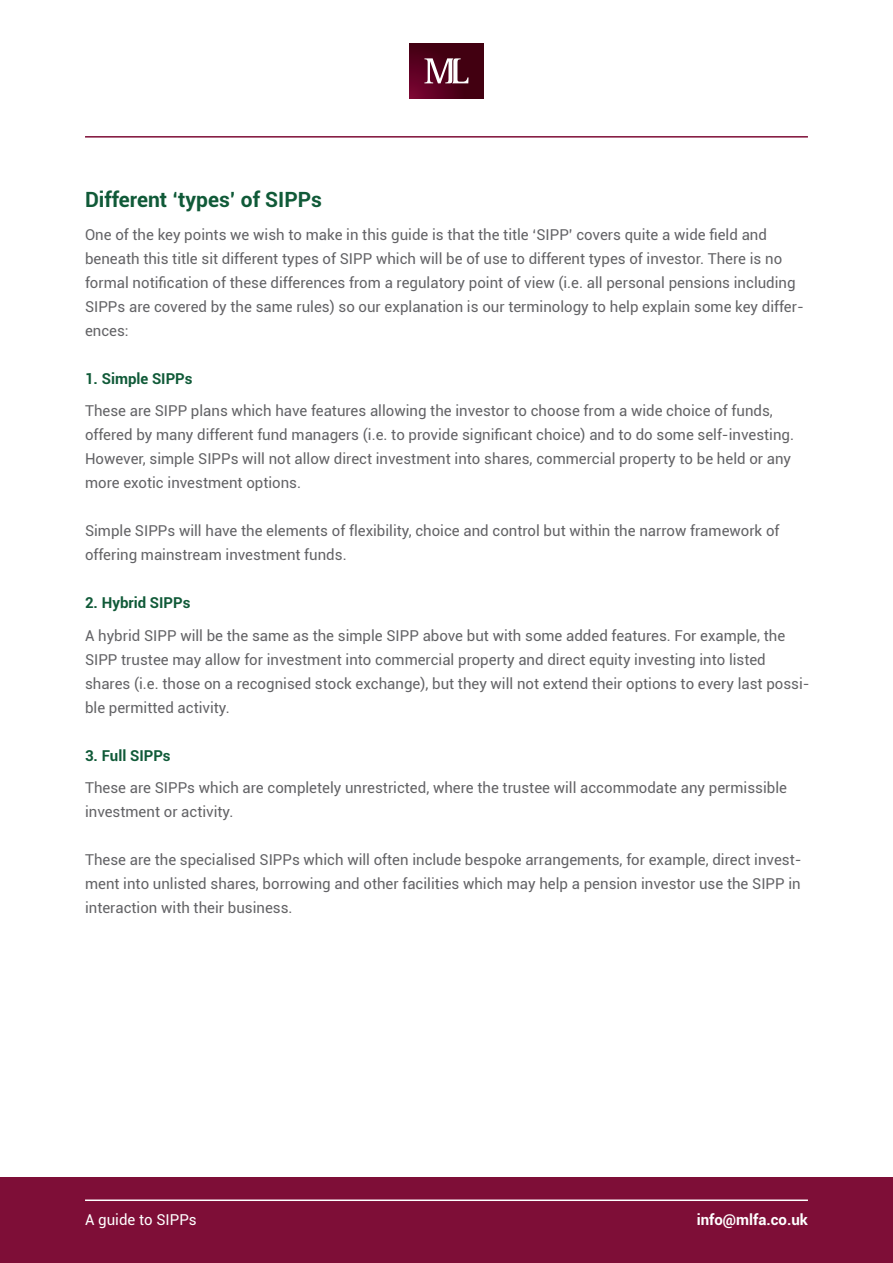
<style>
.page{position:relative;width:893px;height:1263px;background:#fff}
.page>*{position:absolute;margin:0;border:0;box-sizing:border-box;transform-origin:0 0}
.t1{font:700 21px "Roboto";color:#105a38}
.t2{font:15px/24px "Roboto";color:#636366}
.t3{font:700 15px "Roboto";color:#105a38}
.t4{font:700 15px "Roboto";color:#fff}
.t5{font:15px "Roboto";color:#fff}
</style>
<div class="page">
<div style="left:0;top:1177px;width:893px;height:86px;background:#7e0e37"></div>
<hr style="left:85px;top:1199px;width:723px;height:2px;background:#fff">
<hr style="left:85px;top:136px;width:723px;height:2px;background:#7e0e37">
<svg style="left:410px;top:44px;width:73px;height:54px"></svg>
<svg style="left:424px;top:58px;width:45px;height:25px"></svg>
<h1 class="t1" style="left:85px;top:185px;width:238px">Different ‘types’ of SIPPs</h1>
<p class="t2" style="left:85px;top:222px;width:720px">One of the key points we wish to make in this guide is that the title ‘SIPP’ covers quite a wide field and beneath this title sit different types of SIPP which will be of use to different types of investor. There is no formal notification of these differences from a regulatory point of view (i.e. all personal pensions including SIPPs are covered by the same rules) so our explanation is our terminology to help explain some key differ&shy;ences:</p>
<p class="t3" style="left:85px;top:368px;width:109px">1. Simple SIPPs</p>
<p class="t2" style="left:85px;top:398px;width:711px">These are SIPP plans which have features allowing the investor to choose from a wide choice of funds, offered by many different fund managers (i.e. to provide significant choice) and to do some self-investing.<br>However, simple SIPPs will not allow direct investment into shares, commercial property to be held or any more exotic investment options.</p>
<p class="t2" style="left:85px;top:518px;width:696px">Simple SIPPs will have the elements of flexibility, choice and control but within the narrow framework of offering mainstream investment funds.</p>
<p class="t3" style="left:85px;top:592px;width:107px">2. Hybrid SIPPs</p>
<p class="t2" style="left:85px;top:623px;width:726px">A hybrid SIPP will be the same as the simple SIPP above but with some added features. For example, the SIPP trustee may allow for investment into commercial property and direct equity investing into listed shares (i.e. those on a recognised stock exchange), but they will not extend their options to every last possi&shy;ble permitted activity.</p>
<p class="t3" style="left:85px;top:745px;width:87px">3. Full SIPPs</p>
<p class="t2" style="left:85px;top:775px;width:703px">These are SIPPs which are completely unrestricted, where the trustee will accommodate any permissible investment or activity.</p>
<p class="t2" style="left:85px;top:847px;width:718px;text-align:justify">These are the specialised SIPPs which will often include bespoke arrangements, for example, direct invest&shy;ment into unlisted shares, borrowing and other facilities which may help a pension investor use the SIPP in interaction with their business.</p>
<p class="t5" style="left:85px;top:1209px;width:113px">A guide to SIPPs</p>
<p class="t4" style="left:697px;top:1209px;width:113px">info@mlfa.co.uk</p>
</div>
